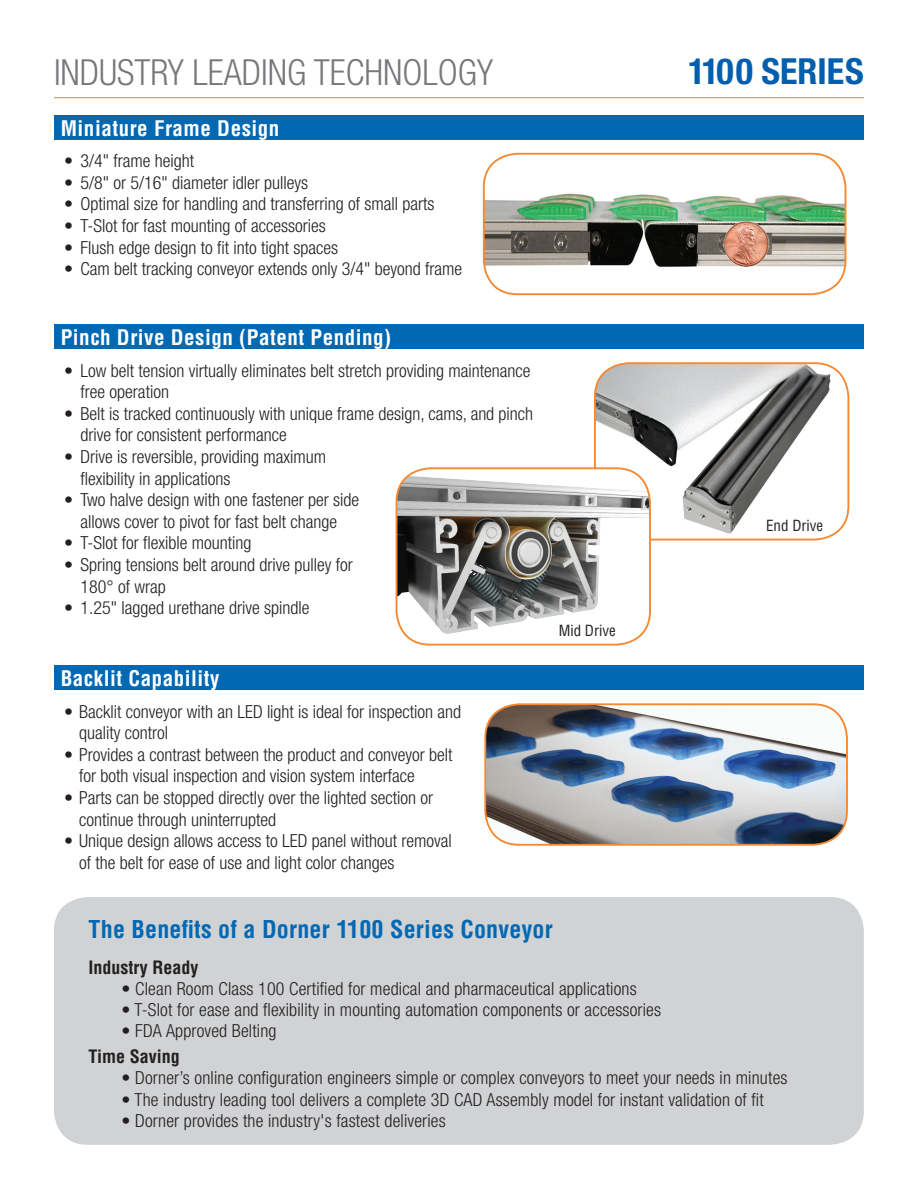
<style>
.page{position:relative;width:918px;height:1188px;background:#fff}
.page>*{position:absolute;margin:0;border:0;box-sizing:border-box;transform-origin:0 0}
.t1{font:300 condensed 36px "Helvetica Neue";color:#76787b}
.t2{font:700 condensed 36px "Helvetica Neue";color:#015fae}
.t3{font:700 condensed 24px "Helvetica";letter-spacing:.01em;color:#0168b3}
.t4{font:700 condensed 21px "Helvetica";letter-spacing:.025em;color:#fff}
.t5{font:300 condensed 18px/21.6px "Helvetica Neue";color:#231f20}
.t6{font:700 condensed 18px "Helvetica";color:#231f20}
.t7{font:condensed 15px "Helvetica";color:#231f20}
</style>
<div class="page">
<div style="left:54px;top:897px;width:810px;height:248px;background:#d1d2d4;border-radius:34px"></div>
<hr style="left:54px;top:97px;width:810px;height:1px;background:#f58932">
<div style="left:54px;top:665px;width:810px;height:25px;background:#0168b3"></div>
<div style="left:54px;top:324px;width:810px;height:25px;background:#0168b3"></div>
<img style="left:595px;top:363px;width:253px;height:175px">
<div style="left:594px;top:362px;width:255px;height:179px;border:2px solid #f58932;border-radius:34px"></div>
<div style="left:54px;top:115px;width:810px;height:25px;background:#0168b3"></div>
<img style="left:484px;top:160px;width:361px;height:134px">
<div style="left:483px;top:153px;width:363px;height:142px;border:2px solid #f58932;border-radius:34px"></div>
<img style="left:720px;top:219px;width:52px;height:50px">
<img style="left:397px;top:468px;width:253px;height:177px">
<div style="left:396px;top:467px;width:255px;height:179px;border:2px solid #f58932;border-radius:34px"></div>
<img style="left:485px;top:704px;width:362px;height:141px">
<div style="left:484px;top:703px;width:364px;height:143px;border:2px solid #f58932;border-radius:34px"></div>
<h1 class="t1" style="left:54px;top:52px;width:441px">INDUSTRY LEADING TECHNOLOGY</h1>
<p class="t4" style="left:61px;top:115px;width:220px">Miniature Frame Design</p>
<p class="t5" style="left:64px;top:150px;width:132px">• 3/4" frame height</p>
<p class="t5" style="left:64px;top:171px;width:245px">• 5/8" or 5/16" diameter idler pulleys</p>
<p class="t5" style="left:64px;top:193px;width:372px">• Optimal size for handling and transferring of small parts</p>
<p class="t5" style="left:64px;top:215px;width:263px">• T-Slot for fast mounting of accessories</p>
<p class="t5" style="left:64px;top:236px;width:275px">• Flush edge design to fit into tight spaces</p>
<p class="t5" style="left:64px;top:258px;width:400px">• Cam belt tracking conveyor extends only 3/4" beyond frame</p>
<p class="t4" style="left:61px;top:324px;width:332px">Pinch Drive Design (Patent Pending)</p>
<p class="t5" style="left:81px;top:359px;width:451px;text-indent:-17px">• Low belt tension virtually eliminates belt stretch providing maintenance free operation</p>
<p class="t5" style="left:81px;top:402px;width:454px;text-indent:-17px">• Belt is tracked continuously with unique frame design, cams, and pinch drive for consistent performance</p>
<p class="t5" style="left:81px;top:446px;width:247px;text-indent:-17px">• Drive is reversible, providing maximum flexibility in applications</p>
<p class="t5" style="left:64px;top:489px;width:296px;text-align:center">• Two halve design with one fastener per side allows cover to pivot for fast belt change</p>
<p class="t5" style="left:64px;top:532px;width:189px">• T-Slot for flexible mounting</p>
<p class="t5" style="left:81px;top:554px;width:274px;text-indent:-17px">• Spring tensions belt around drive pulley for<br>180° of wrap</p>
<p class="t5" style="left:64px;top:597px;width:247px">• 1.25" lagged urethane drive spindle</p>
<p class="t4" style="left:61px;top:665px;width:160px">Backlit Capability</p>
<p class="t5" style="left:79px;top:700px;width:384px;text-indent:-15px">• Backlit conveyor with an LED light is ideal for inspection and quality control</p>
<p class="t5" style="left:79px;top:744px;width:375px;text-indent:-15px">• Provides a contrast between the product and conveyor belt for both visual inspection and vision system interface</p>
<p class="t5" style="left:79px;top:787px;width:356px;text-indent:-15px">• Parts can be stopped directly over the lighted section or continue through uninterrupted</p>
<p class="t5" style="left:79px;top:830px;width:374px;text-indent:-15px">• Unique design allows access to LED panel without removal of the belt for ease of use and light color changes</p>
<p class="t7" style="left:559px;top:621px;width:59px">Mid Drive</p>
<h1 class="t2" style="left:688px;top:50px;width:177px">1100 SERIES</h1>
<p class="t7" style="left:766px;top:516px;width:59px">End Drive</p>
<h2 class="t3" style="left:89px;top:915px;width:466px">The Benefits of a Dorner 1100 Series Conveyor</h2>
<p class="t6" style="left:89px;top:956px;width:111px">Industry Ready</p>
<p class="t5" style="left:122px;top:978px;width:517px">• Clean Room Class 100 Certified for medical and pharmaceutical applications</p>
<p class="t5" style="left:122px;top:999px;width:541px">• T-Slot for ease and flexibility in mounting automation components or accessories</p>
<p class="t5" style="left:122px;top:1020px;width:156px">• FDA Approved Belting</p>
<p class="t6" style="left:89px;top:1045px;width:93px">Time Saving</p>
<p class="t5" style="left:122px;top:1067px;width:667px">• Dorner’s online configuration engineers simple or complex conveyors to meet your needs in minutes</p>
<p class="t5" style="left:122px;top:1088px;width:644px">• The industry leading tool delivers a complete 3D CAD Assembly model for instant validation of fit</p>
<p class="t5" style="left:122px;top:1110px;width:326px">• Dorner provides the industry's fastest deliveries</p>
</div>
